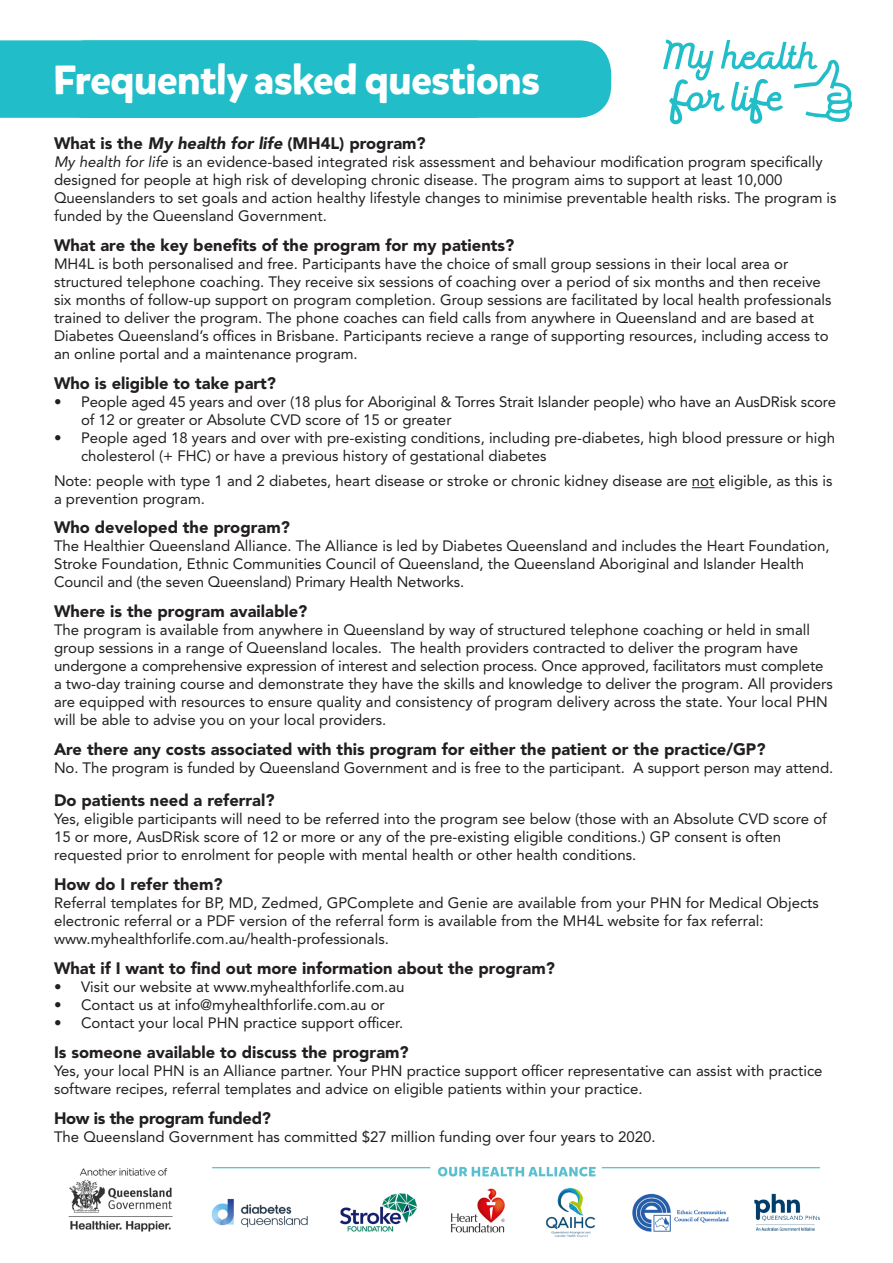
<style>
.page{position:relative;width:893px;height:1263px;background:#fff}
.page>*{position:absolute;margin:0;border:0;box-sizing:border-box;transform-origin:0 0}
.t1{font:700 40.5px "Mikado";letter-spacing:-.01em;color:#fff}
.t2{font:900 16.5px "Avenir LT Std";color:#231f20}
.t3{font:900 16.5px "Avenir LT Std";letter-spacing:-.02em;color:#231f20}
.t4{font:15px/18px "Avenir LT Std";color:#231f20}
.s1{font-style:italic}
</style>
<div class="page">
<div style="left:0;top:40px;width:79px;height:78px;background:#21bdc9"></div>
<div style="left:53px;top:40px;width:558px;height:78px;background:#21bdc9;border-radius:32px"></div>
<svg style="left:692px;top:487px;width:22px;height:1px"></svg>
<img style="left:68px;top:1166px;width:752px;height:71px">
<svg style="left:663px;top:39px;width:189px;height:85px"></svg>
<p class="t1" style="left:53px;top:55px;width:488px">Frequently asked questions</p>
<p class="t2" style="left:54px;top:133px;width:373px">What is the <span class="s1">My health for life</span> (MH4L) program?</p>
<p class="t4" style="left:54px;top:153px;width:784px"><span class="s1">My health for life</span> is an evidence-based integrated risk assessment and behaviour modification program specifically designed for people at high risk of developing chronic disease. The program aims to support at least 10,000<br>Queenslanders to set goals and action healthy lifestyle changes to minimise preventable health risks. The program is funded by the Queensland Government.</p>
<p class="t2" style="left:54px;top:235px;width:462px">What are the key benefits of the program for my patients?</p>
<p class="t4" style="left:54px;top:255px;width:779px">MH4L is both personalised and free. Participants have the choice of small group sessions in their local area or structured telephone coaching. They receive six sessions of coaching over a period of six months and then receive six months of follow-up support on program completion. Group sessions are facilitated by local health professionals trained to deliver the program. The phone coaches can field calls from anywhere in Queensland and are based at Diabetes Queensland’s offices in Brisbane. Participants recieve a range of supporting resources, including access to an online portal and a maintenance program.</p>
<p class="t2" style="left:54px;top:373px;width:224px">Who is eligible to take part?</p>
<p class="t4" style="left:81px;top:393px;width:757px;text-indent:-27px">• People aged 45 years and over (18 plus for Aboriginal &amp; Torres Strait Islander people) who have an AusDRisk score of 12 or greater or Absolute CVD score of 15 or greater</p>
<p class="t4" style="left:81px;top:429px;width:755px;text-indent:-27px">• People aged 18 years and over with pre-existing conditions, including pre-diabetes, high blood pressure or high cholesterol (+ FHC) or have a previous history of gestational diabetes</p>
<p class="t4" style="left:54px;top:472px;width:780px">Note: people with type 1 and 2 diabetes, heart disease or stroke or chronic kidney disease are not eligible, as this is a prevention program.</p>
<p class="t2" style="left:54px;top:517px;width:237px">Who developed the program?</p>
<p class="t4" style="left:54px;top:537px;width:777px">The Healthier Queensland Alliance. The Alliance is led by Diabetes Queensland and includes the Heart Foundation,<br>Stroke Foundation, Ethnic Communities Council of Queensland, the Queensland Aboriginal and Islander Health<br>Council and (the seven Queensland) Primary Health Networks.</p>
<p class="t2" style="left:54px;top:601px;width:255px">Where is the program available?</p>
<p class="t4" style="left:54px;top:621px;width:780px">The program is available from anywhere in Queensland by way of structured telephone coaching or held in small group sessions in a range of Queensland locales. The health providers contracted to deliver the program have undergone a comprehensive expression of interest and selection process. Once approved, facilitators must complete a two-day training course and demonstrate they have the skills and knowledge to deliver the program. All providers are equipped with resources to ensure quality and consistency of program delivery across the state. Your local PHN will be able to advise you on your local providers.</p>
<p class="t2" style="left:54px;top:739px;width:713px">Are there any costs associated with this program for either the patient or the practice/GP?</p>
<p class="t4" style="left:54px;top:759px;width:781px">No. The program is funded by Queensland Government and is free to the participant. A support person may attend.</p>
<p class="t2" style="left:54px;top:790px;width:222px">Do patients need a referral?</p>
<p class="t4" style="left:54px;top:810px;width:774px">Yes, eligible participants will need to be referred into the program see below (those with an Absolute CVD score of<br>15 or more, AusDRisk score of 12 or more or any of the pre-existing eligible conditions.) GP consent is often requested prior to enrolment for people with mental health or other health conditions.</p>
<p class="t2" style="left:54px;top:874px;width:170px">How do I refer them?</p>
<p class="t4" style="left:54px;top:894px;width:766px">Referral templates for BP, MD, Zedmed, GPComplete and Genie are available from your PHN for Medical Objects electronic referral or a PDF version of the referral form is available from the MH4L website for fax referral: www.myhealthforlife.com.au/health-professionals.</p>
<p class="t2" style="left:54px;top:958px;width:502px">What if I want to find out more information about the program?</p>
<p class="t4" style="left:54px;top:978px;width:352px">• Visit our website at www.myhealthforlife.com.au</p>
<p class="t4" style="left:54px;top:996px;width:332px">• Contact us at info@myhealthforlife.com.au or</p>
<p class="t4" style="left:54px;top:1014px;width:351px">• Contact your local PHN practice support officer.</p>
<p class="t2" style="left:54px;top:1042px;width:356px">Is someone available to discuss the program?</p>
<p class="t4" style="left:54px;top:1062px;width:770px">Yes, your local PHN is an Alliance partner. Your PHN practice support officer representative can assist with practice software recipes, referral templates and advice on eligible patients within your practice.</p>
<p class="t3" style="left:54px;top:1108px;width:218px">How is the program funded?</p>
<p class="t4" style="left:54px;top:1128px;width:603px">The Queensland Government has committed $27 million funding over four years to 2020.</p>
</div>
